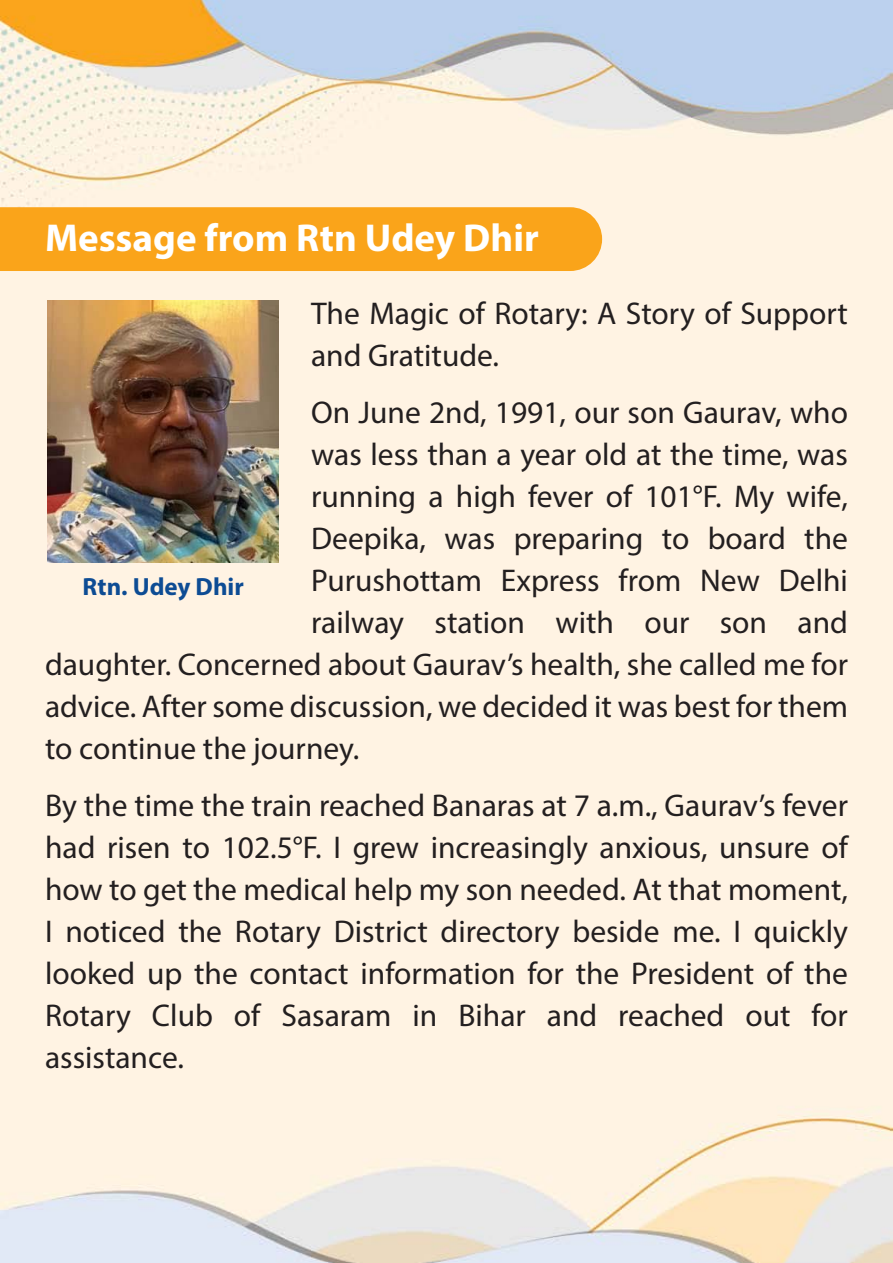
<style>
.page{position:relative;width:893px;height:1263px;background:#fff}
.page>*{position:absolute;margin:0;border:0;box-sizing:border-box;transform-origin:0 0}
.t1{font:700 39px "Myriad Pro";color:#fff}
.t2{font:31.5px/42px "Myriad Pro";color:#231f20}
.t3{font:700 24.9px "Myriad Pro";color:#0d4c94}
</style>
<div class="page">
<img style="left:0;top:0;width:893px;height:1263px">
<div style="left:0;top:207px;width:602px;height:64px;background:#faa41a"></div>
<img style="left:48px;top:300px;width:231px;height:263px">
<p class="t1" style="left:45px;top:212px;width:495px">Message from Rtn Udey Dhir</p>
<p class="t2" style="left:311px;top:291px;width:538px">The Magic of Rotary: A Story of Support and Gratitude.</p>
<p class="t2" style="left:311px;top:391px;width:538px">On June 2nd, 1991, our son Gaurav, who</p>
<p class="t2" style="left:311px;top:432px;width:538px">was less than a year old at the time, was</p>
<p class="t2" style="left:311px;top:474px;width:538px">running a high fever of 101°F. My wife,</p>
<p class="t2" style="left:311px;top:516px;width:538px">Deepika, was preparing to board the</p>
<p class="t2" style="left:311px;top:558px;width:538px">Purushottam Express from New Delhi</p>
<p class="t2" style="left:311px;top:600px;width:538px">railway station with our son and</p>
<p class="t2" style="left:45px;top:642px;width:804px">daughter. Concerned about Gaurav’s health, she called me for</p>
<p class="t2" style="left:45px;top:684px;width:804px">advice. After some discussion, we decided it was best for them</p>
<p class="t2" style="left:45px;top:726px;width:316px">to continue the journey.</p>
<p class="t2" style="left:45px;top:783px;width:804px;text-align:justify">By the time the train reached Banaras at 7 a.m., Gaurav’s fever had risen to 102.5°F. I grew increasingly anxious, unsure of how to get the medical help my son needed. At that moment, I noticed the Rotary District directory beside me. I quickly looked up the contact information for the President of the Rotary Club of Sasaram in Bihar and reached out for assistance.</p>
<p class="t3" style="left:83px;top:570px;width:163px">Rtn. Udey Dhir</p>
</div>
